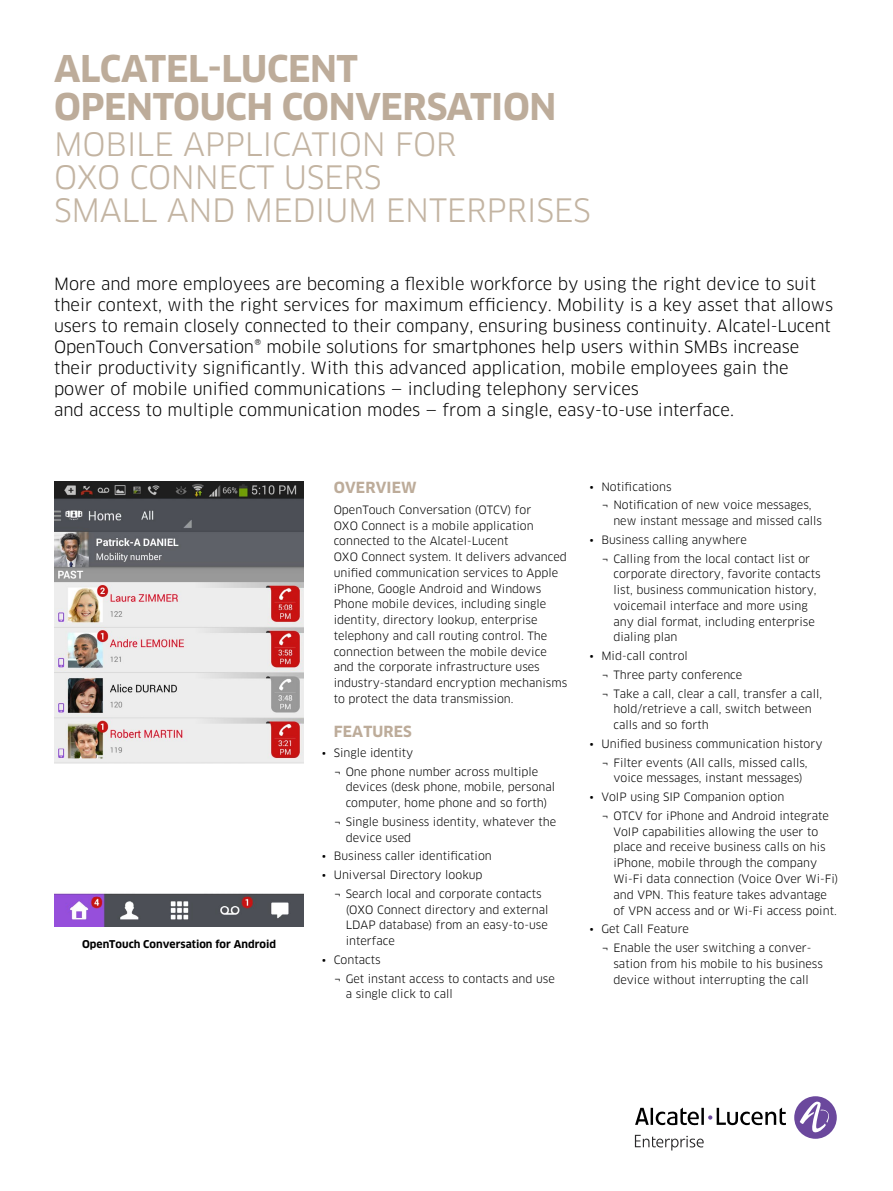
<style>
.page{position:relative;width:893px;height:1191px;background:#fff}
.page>*{position:absolute;margin:0;border:0;box-sizing:border-box;transform-origin:0 0}
.t1{font:700 36px/37.5px "Clan OT";letter-spacing:-.01em;color:#bdac9a}
.t2{font:31.5px/33px "Clan OT";letter-spacing:-.01em;color:#c3b4a2}
.t3{font:16.5px/21px "Clan OT";color:#000}
.t4{font:700 15px "Clan OT";letter-spacing:.01em;color:#bdac9a}
.t5{font:11.25px/15.8px "Clan OT";color:#000}
.t6{font:700 10.5px "Clan OT";color:#000}
</style>
<div class="page">
<div style="left:794px;top:1096px;width:43px;height:42px;background:#6b489d;border-radius:50%"></div>
<svg style="left:800px;top:1101px;width:32px;height:32px"></svg>
<svg style="left:635px;top:1107px;width:151px;height:18px"></svg>
<svg style="left:635px;top:1134px;width:69px;height:16px"></svg>
<img style="left:54px;top:482px;width:250px;height:444px">
<h1 class="t1" style="left:54px;top:51px;width:504px">ALCATEL-LUCENT<br>OPENTOUCH CONVERSATION</h1>
<h2 class="t2" style="left:54px;top:128px;width:538px">MOBILE APPLICATION FOR<br>OXO CONNECT USERS<br>SMALL AND MEDIUM ENTERPRISES</h2>
<p class="t3" style="left:54px;top:273px;width:781px">More and more employees are becoming a flexible workforce by using the right device to suit their context, with the right services for maximum efficiency. Mobility is a key asset that allows users to remain closely connected to their company, ensuring business continuity. Alcatel-Lucent OpenTouch Conversation® mobile solutions for smartphones help users within SMBs increase their productivity significantly. With this advanced application, mobile employees gain the power of mobile unified communications — including telephony services<br>and access to multiple communication modes — from a single, easy-to-use interface.</p>
<p class="t6" style="left:82px;top:938px;width:195px">OpenTouch Conversation for Android</p>
<h3 class="t4" style="left:334px;top:479px;width:84px">OVERVIEW</h3>
<p class="t5" style="left:334px;top:502px;width:235px">OpenTouch Conversation (OTCV) for<br>OXO Connect is a mobile application connected to the Alcatel-Lucent<br>OXO Connect system. It delivers advanced unified communication services to Apple iPhone, Google Android and Windows Phone mobile devices, including single identity, directory lookup, enterprise telephony and call routing control. The connection between the mobile device and the corporate infrastructure uses industry-standard encryption mechanisms to protect the data transmission.</p>
<h3 class="t4" style="left:334px;top:722px;width:80px">FEATURES</h3>
<p class="t5" style="left:334px;top:743px;width:206px;line-height:18.8px;text-indent:-12px">• Single identity<br>¬ One phone number across multiple</p>
<p class="t5" style="left:346px;top:779px;width:211px">devices (desk phone, mobile, personal computer, home phone and so forth)</p>
<p class="t5" style="left:346px;top:814px;width:212px;text-indent:-12px">¬ Single business identity, whatever the device used</p>
<p class="t5" style="left:322px;top:848px;width:172px">• Business caller identification</p>
<p class="t5" style="left:334px;top:865px;width:210px;line-height:18.8px;text-indent:-12px">• Universal Directory lookup<br>¬ Search local and corporate contacts</p>
<p class="t5" style="left:346px;top:901px;width:204px;text-align:justify">(OXO Connect directory and external LDAP database) from an easy-to-use interface</p>
<p class="t5" style="left:334px;top:950px;width:223px;line-height:18.8px;text-indent:-12px">• Contacts<br>¬ Get instant access to contacts and use</p>
<p class="t5" style="left:346px;top:986px;width:109px">a single click to call</p>
<p class="t5" style="left:601px;top:477px;width:212px;line-height:18.8px;text-indent:-12px">• Notifications<br>¬ Notification of new voice messages,</p>
<p class="t5" style="left:613px;top:513px;width:210px">new instant message and missed calls</p>
<p class="t5" style="left:601px;top:530px;width:210px;line-height:18.8px;text-indent:-12px">• Business calling anywhere<br>¬ Calling from the local contact list or</p>
<p class="t5" style="left:613px;top:566px;width:209px">corporate directory, favorite contacts list, business communication history, voicemail interface and more using any dial format, including enterprise dialing plan</p>
<p class="t5" style="left:601px;top:646px;width:222px;line-height:18.8px;text-indent:-12px">• Mid-call control<br>¬ Three party conference<br>¬ Take a call, clear a call, transfer a call,</p>
<p class="t5" style="left:613px;top:701px;width:200px">hold/retrieve a call, switch between calls and so forth</p>
<p class="t5" style="left:589px;top:734px;width:235px;line-height:18.8px;text-align:center">• Unified business communication history ¬ Filter events (All calls, missed calls,</p>
<p class="t5" style="left:613px;top:770px;width:191px">voice messages, instant messages)</p>
<p class="t5" style="left:601px;top:787px;width:229px;line-height:18.8px;text-indent:-12px">• VoIP using SIP Companion option<br>¬ OTCV for iPhone and Android integrate</p>
<p class="t5" style="left:613px;top:823px;width:227px">VoIP capabilities allowing the user to place and receive business calls on his iPhone, mobile through the company Wi-Fi data connection (Voice Over Wi-Fi) and VPN. This feature takes advantage of VPN access and or Wi-Fi access point.</p>
<p class="t5" style="left:601px;top:919px;width:210px;line-height:18.8px;text-indent:-12px">• Get Call Feature<br>¬ Enable the user switching a conver-</p>
<p class="t5" style="left:613px;top:955px;width:211px">sation from his mobile to his business device without interrupting the call</p>
</div>
